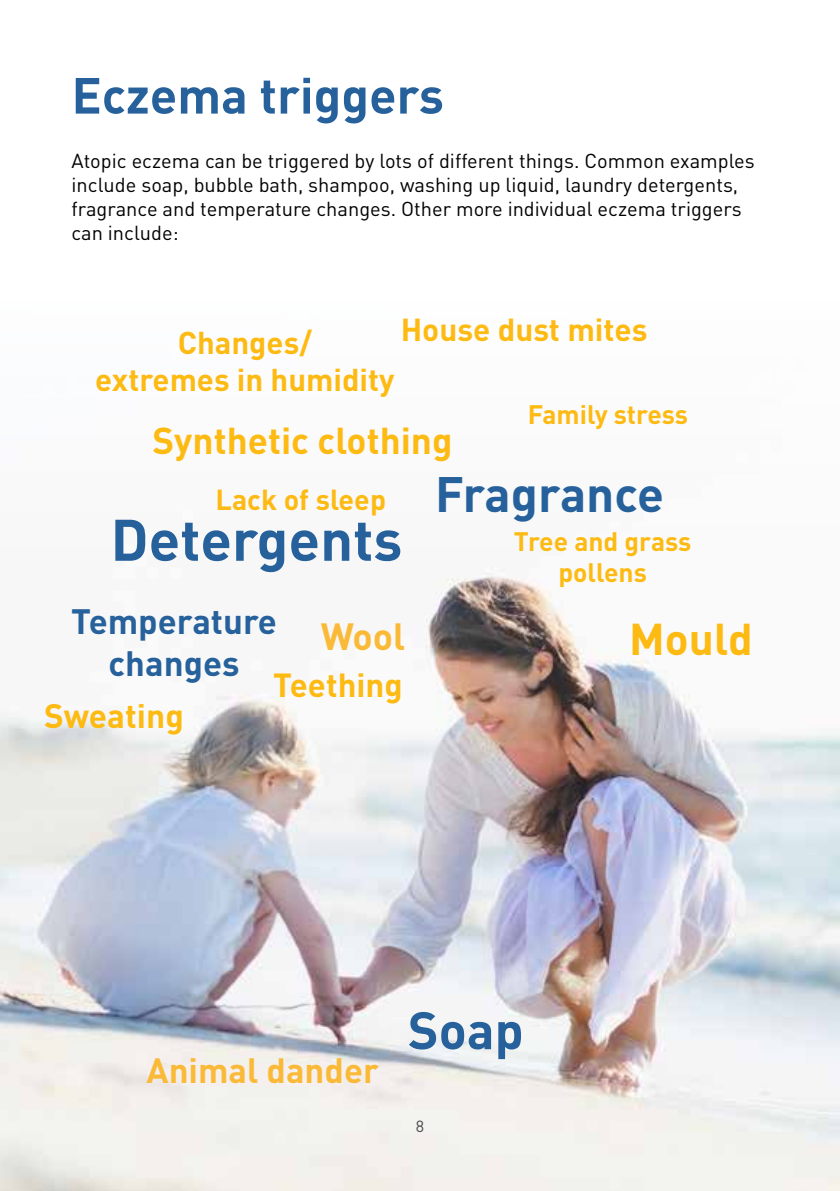
<style>
.page{position:relative;width:840px;height:1191px;background:#fff}
.page>*{position:absolute;margin:0;border:0;box-sizing:border-box;transform-origin:0 0}
.t1{font:700 57.6px "DIN";color:#26619c}
.t2{font:700 51.8px "DIN";color:#26619c}
.t3{font:700 50px "DIN";color:#26619c}
.t4{font:700 49.2px "DIN";letter-spacing:-.005em;color:#26619c}
.t5{font:700 44px "DIN";color:#fdba12}
.t6{font:700 37.4px "DIN";color:#faba38}
.t7{font:700 37px "DIN";color:#fdba12}
.t8{font:700 34.8px/41.8px "DIN";color:#26619c;text-align:center}
.t9{font:700 34.8px "DIN";color:#faba38}
.t10{font:700 33.4px "DIN";color:#fdba12}
.t11{font:700 33px "DIN";color:#fdba12}
.t12{font:700 31.4px "DIN";color:#fdba12}
.t13{font:700 31.2px/37.4px "DIN";color:#fdba12;text-align:center}
.t14{font:700 28.6px "DIN";color:#fdba12}
.t15{font:700 26.4px/31.6px "DIN";color:#fdba12;text-align:center}
.t16{font:20px/24px "DIN";color:#000}
.t17{font:16px "DIN";color:#48484a}
</style>
<div class="page">
<img style="left:0;top:568px;width:839px;height:623px">
<h3 class="t3" style="left:71px;top:63px;width:373px">Eczema triggers</h3>
<p class="t16" style="left:71px;top:148px;width:684px">Atopic eczema can be triggered by lots of different things. Common examples include soap, bubble bath, shampoo, washing up liquid, laundry detergents, fragrance and temperature changes. Other more individual eczema triggers can include:</p>
<h3 class="t13" style="left:95px;top:323px;width:301px">Changes/<br>extremes in humidity</h3>
<h3 class="t12" style="left:400px;top:309px;width:248px">House dust mites</h3>
<h3 class="t7" style="left:152px;top:417px;width:301px">Synthetic clothing</h3>
<h3 class="t15" style="left:527px;top:397px;width:162px">Family stress</h3>
<h3 class="t14" style="left:215px;top:481px;width:172px">Lack of sleep</h3>
<h1 class="t1" style="left:110px;top:502px;width:293px">Detergents</h1>
<h3 class="t4" style="left:435px;top:462px;width:230px">Fragrance</h3>
<h3 class="t15" style="left:513px;top:524px;width:179px">Tree and grass pollens</h3>
<h3 class="t8" style="left:71px;top:599px;width:207px">Temperature changes</h3>
<h3 class="t6" style="left:321px;top:612px;width:86px">Wool</h3>
<h3 class="t5" style="left:628px;top:610px;width:125px">Mould</h3>
<h3 class="t11" style="left:273px;top:663px;width:131px">Teething</h3>
<h3 class="t10" style="left:44px;top:694px;width:141px">Sweating</h3>
<h3 class="t9" style="left:146px;top:1047px;width:234px">Animal dander</h3>
<h2 class="t2" style="left:407px;top:996px;width:117px">Soap</h2>
<p class="t17" style="left:415px;top:1116px;width:10px">8</p>
</div>
